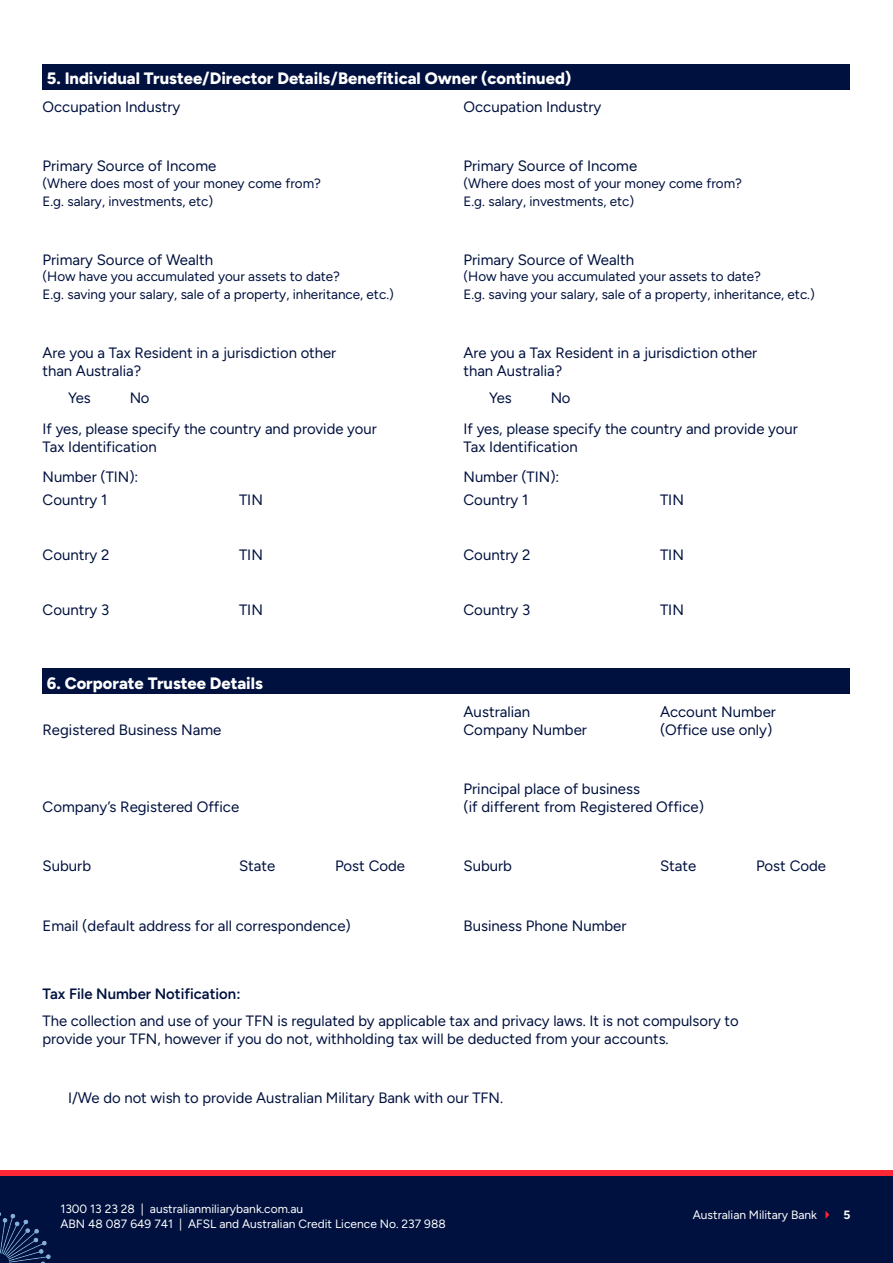
<style>
.page{position:relative;width:893px;height:1263px;background:#fff}
.page>*{position:absolute;margin:0;border:0;box-sizing:border-box;transform-origin:0 0}
.t1{font:800 16.5px "Figtree";color:#fff}
.t2{font:15px/18px "Figtree";color:#00113f}
.t3{font:600 15px "Figtree";color:#00113f}
.t4{font:13.5px/18px "Figtree";color:#00113f}
.t5{font:12px/15px "Figtree";color:#fff}
.t6{font:700 12px "Figtree";color:#fff}
</style>
<div class="page">
<div style="left:0;top:1174px;width:893px;height:89px;background:#00113f"></div>
<svg style="left:826px;top:1211px;width:3px;height:8px"></svg>
<img style="left:0;top:1212px;width:51px;height:51px">
<div style="left:0;top:1170px;width:893px;height:5px;background:#ff2736"></div>
<div style="left:43px;top:64px;width:807px;height:25px;background:#00113f"></div>
<div style="left:43px;top:669px;width:807px;height:25px;background:#00113f"></div>
<p class="t1" style="left:47px;top:68px;width:526px">5. Individual Trustee/Director Details/Benefitical Owner (continued)</p>
<p class="t2" style="left:43px;top:98px;width:139px">Occupation Industry</p>
<p class="t2" style="left:463px;top:98px;width:139px">Occupation Industry</p>
<p class="t2" style="left:43px;top:157px;width:175px">Primary Source of Income</p>
<p class="t4" style="left:43px;top:174px;width:280px">(Where does most of your money come from?<br>E.g. salary, investments, etc)</p>
<p class="t2" style="left:463px;top:157px;width:175px">Primary Source of Income</p>
<p class="t4" style="left:463px;top:174px;width:280px">(Where does most of your money come from?<br>E.g. salary, investments, etc)</p>
<p class="t2" style="left:43px;top:251px;width:172px">Primary Source of Wealth</p>
<p class="t4" style="left:43px;top:267px;width:353px">(How have you accumulated your assets to date?<br>E.g. saving your salary, sale of a property, inheritance, etc.)</p>
<p class="t2" style="left:463px;top:251px;width:172px">Primary Source of Wealth</p>
<p class="t4" style="left:463px;top:267px;width:353px">(How have you accumulated your assets to date?<br>E.g. saving your salary, sale of a property, inheritance, etc.)</p>
<p class="t2" style="left:43px;top:344px;width:295px">Are you a Tax Resident in a jurisdiction other than Australia?</p>
<p class="t2" style="left:68px;top:389px;width:24px">Yes</p>
<p class="t2" style="left:43px;top:382px;width:336px;line-height:30.8px;text-indent:87px">No<br>If yes, please specify the country and provide your</p>
<p class="t2" style="left:43px;top:431px;width:116px;line-height:30.8px">Tax Identification<br>Number (TIN):</p>
<p class="t2" style="left:43px;top:490px;width:66px">Country 1</p>
<p class="t2" style="left:239px;top:490px;width:25px">TIN</p>
<p class="t2" style="left:463px;top:344px;width:295px">Are you a Tax Resident in a jurisdiction other than Australia?</p>
<p class="t2" style="left:489px;top:389px;width:24px">Yes</p>
<p class="t2" style="left:463px;top:382px;width:336px;line-height:30.8px;text-indent:87px">No<br>If yes, please specify the country and provide your</p>
<p class="t2" style="left:463px;top:431px;width:116px;line-height:30.8px">Tax Identification<br>Number (TIN):</p>
<p class="t2" style="left:463px;top:490px;width:66px">Country 1</p>
<p class="t2" style="left:660px;top:490px;width:25px">TIN</p>
<p class="t2" style="left:43px;top:545px;width:68px">Country 2</p>
<p class="t2" style="left:239px;top:545px;width:25px">TIN</p>
<p class="t2" style="left:463px;top:545px;width:68px">Country 2</p>
<p class="t2" style="left:660px;top:545px;width:25px">TIN</p>
<p class="t2" style="left:43px;top:600px;width:68px">Country 3</p>
<p class="t2" style="left:239px;top:600px;width:25px">TIN</p>
<p class="t2" style="left:463px;top:600px;width:68px">Country 3</p>
<p class="t2" style="left:660px;top:600px;width:25px">TIN</p>
<p class="t1" style="left:47px;top:673px;width:218px">6. Corporate Trustee Details</p>
<p class="t2" style="left:43px;top:721px;width:180px">Registered Business Name</p>
<p class="t2" style="left:463px;top:703px;width:68px">Australian</p>
<p class="t2" style="left:660px;top:703px;width:117px">Account Number</p>
<p class="t2" style="left:463px;top:721px;width:125px">Company Number</p>
<p class="t2" style="left:660px;top:721px;width:114px">(Office use only)</p>
<p class="t2" style="left:43px;top:798px;width:198px">Company’s Registered Office</p>
<p class="t2" style="left:463px;top:780px;width:242px">Principal place of business<br>(if different from Registered Office)</p>
<p class="t2" style="left:43px;top:857px;width:50px">Suburb</p>
<p class="t2" style="left:239px;top:857px;width:38px">State</p>
<p class="t2" style="left:335px;top:857px;width:72px">Post Code</p>
<p class="t2" style="left:463px;top:857px;width:50px">Suburb</p>
<p class="t2" style="left:660px;top:857px;width:38px">State</p>
<p class="t2" style="left:756px;top:857px;width:72px">Post Code</p>
<p class="t2" style="left:43px;top:916px;width:310px">Email (default address for all correspondence)</p>
<p class="t2" style="left:463px;top:916px;width:165px">Business Phone Number</p>
<p class="t3" style="left:43px;top:985px;width:199px">Tax File Number Notification:</p>
<p class="t2" style="left:43px;top:1011px;width:698px">The collection and use of your TFN is regulated by applicable tax and privacy laws. It is not compulsory to provide your TFN, however if you do not, withholding tax will be deducted from your accounts.</p>
<p class="t2" style="left:68px;top:1088px;width:437px">I/We do not wish to provide Australian Military Bank with our TFN.</p>
<p class="t5" style="left:60px;top:1201px;width:387px">1300 13 23 28 | australianmiliarybank.com.au<br>ABN 48 087 649 741 | AFSL and Australian Credit Licence No. 237 988</p>
<p class="t5" style="left:693px;top:1207px;width:126px">Australian Military Bank</p>
<p class="t6" style="left:843px;top:1208px;width:8px">5</p>
</div>
